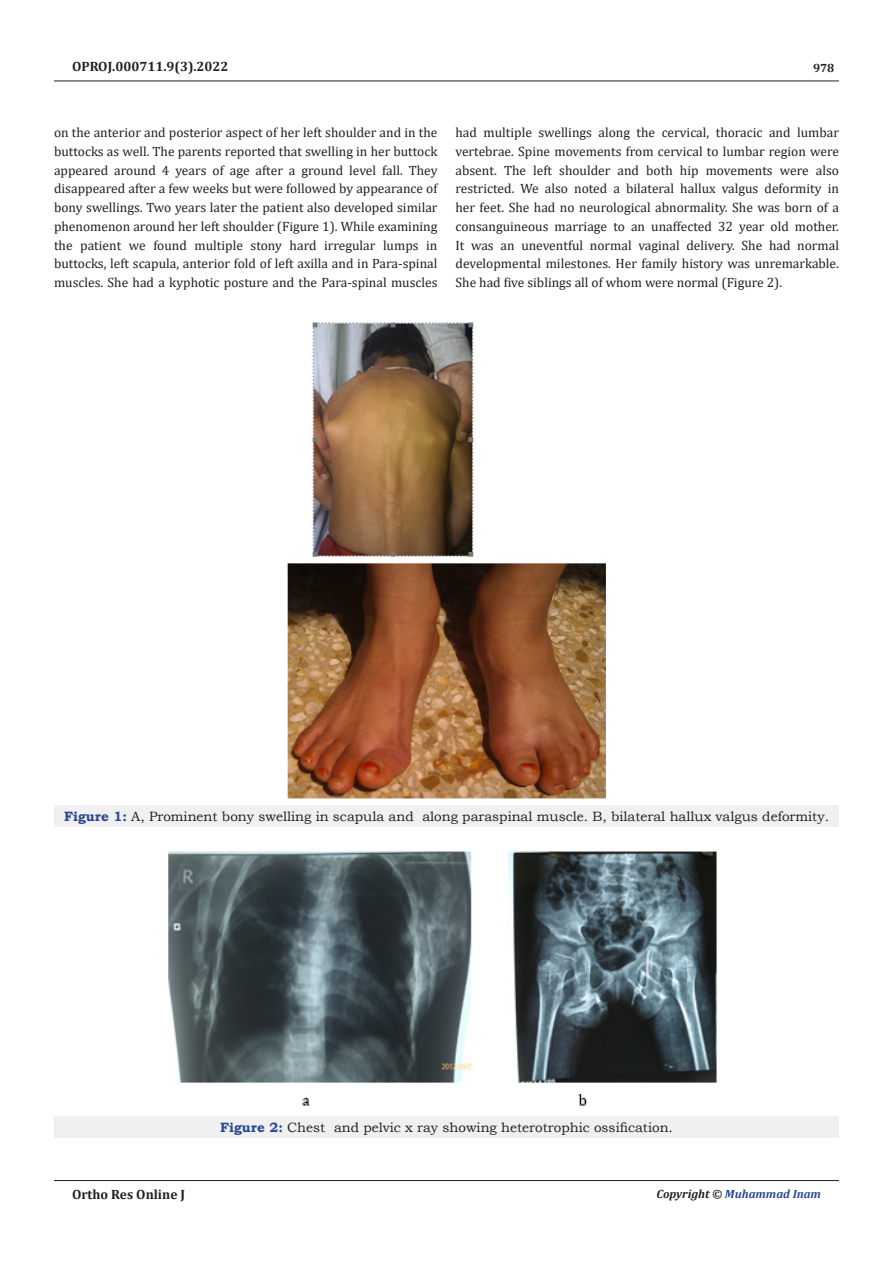
<style>
.page{position:relative;width:893px;height:1263px;background:#fff}
.page>*{position:absolute;margin:0;border:0;box-sizing:border-box;transform-origin:0 0}
.List_Paragraph{font:13.5px/18.8px "Cambria";color:#231f20;text-align:justify}
.t1{font:13.5px "Bookman Old Style";color:#231f20}
.t2{font:700 13.5px "Cambria";color:#231f20}
.t3{font:italic 700 12px "Cambria";color:#2a4791}
.t4{font:700 12px "Cambria";color:#231f20}
.s1{font-weight:700;color:#2a4791}
.s2{color:#231f20}
</style>
<div class="page">
<hr style="left:54px;top:81px;width:785px;height:1px;background:#231f20">
<hr style="left:54px;top:1180px;width:785px;height:1px;background:#231f20">
<div style="left:54px;top:805px;width:785px;height:22px;background:#f0f0f0"></div>
<img style="left:287px;top:322px;width:319px;height:477px">
<div style="left:54px;top:1116px;width:785px;height:22px;background:#f0f0f0"></div>
<img style="left:168px;top:851px;width:549px;height:255px">
<p class="t2" style="left:72px;top:56px;width:158px">OPROJ.000711.9(3).2022</p>
<p class="t4" style="left:813px;top:60px;width:23px">978</p>
<p class="List_Paragraph" style="left:54px;top:123px;width:385px">on the anterior and posterior aspect of her left shoulder and in the buttocks as well. The parents reported that swelling in her buttock appeared around 4 years of age after a ground level fall. They disappeared after a few weeks but were followed by appearance of bony swellings. Two years later the patient also developed similar phenomenon around her left shoulder (Figure 1). While examining the patient we found multiple stony hard irregular lumps in buttocks, left scapula, anterior fold of left axilla and in Para-spinal muscles. She had a kyphotic posture and the Para-spinal muscles</p>
<p class="List_Paragraph" style="left:455px;top:123px;width:385px">had multiple swellings along the cervical, thoracic and lumbar vertebrae. Spine movements from cervical to lumbar region were absent. The left shoulder and both hip movements were also restricted. We also noted a bilateral hallux valgus deformity in her feet. She had no neurological abnormality. She was born of a consanguineous marriage to an unaffected 32 year old mother.<br>It was an uneventful normal vaginal delivery. She had normal developmental milestones. Her family history was unremarkable.<br>She had five siblings all of whom were normal (Figure 2).</p>
<p class="t1" style="left:64px;top:808px;width:766px"><span class="s1">Figure 1:</span> A, Prominent bony swelling in scapula and along paraspinal muscle. B, bilateral hallux valgus deformity.</p>
<p class="t1" style="left:220px;top:1118px;width:454px"><span class="s1">Figure 2:</span> Chest and pelvic x ray showing heterotrophic ossification.</p>
<p class="t2" style="left:72px;top:1185px;width:115px">Ortho Res Online J</p>
<p class="t3" style="left:657px;top:1185px;width:166px"><span class="s2">Copyright ©</span> Muhammad Inam</p>
</div>
